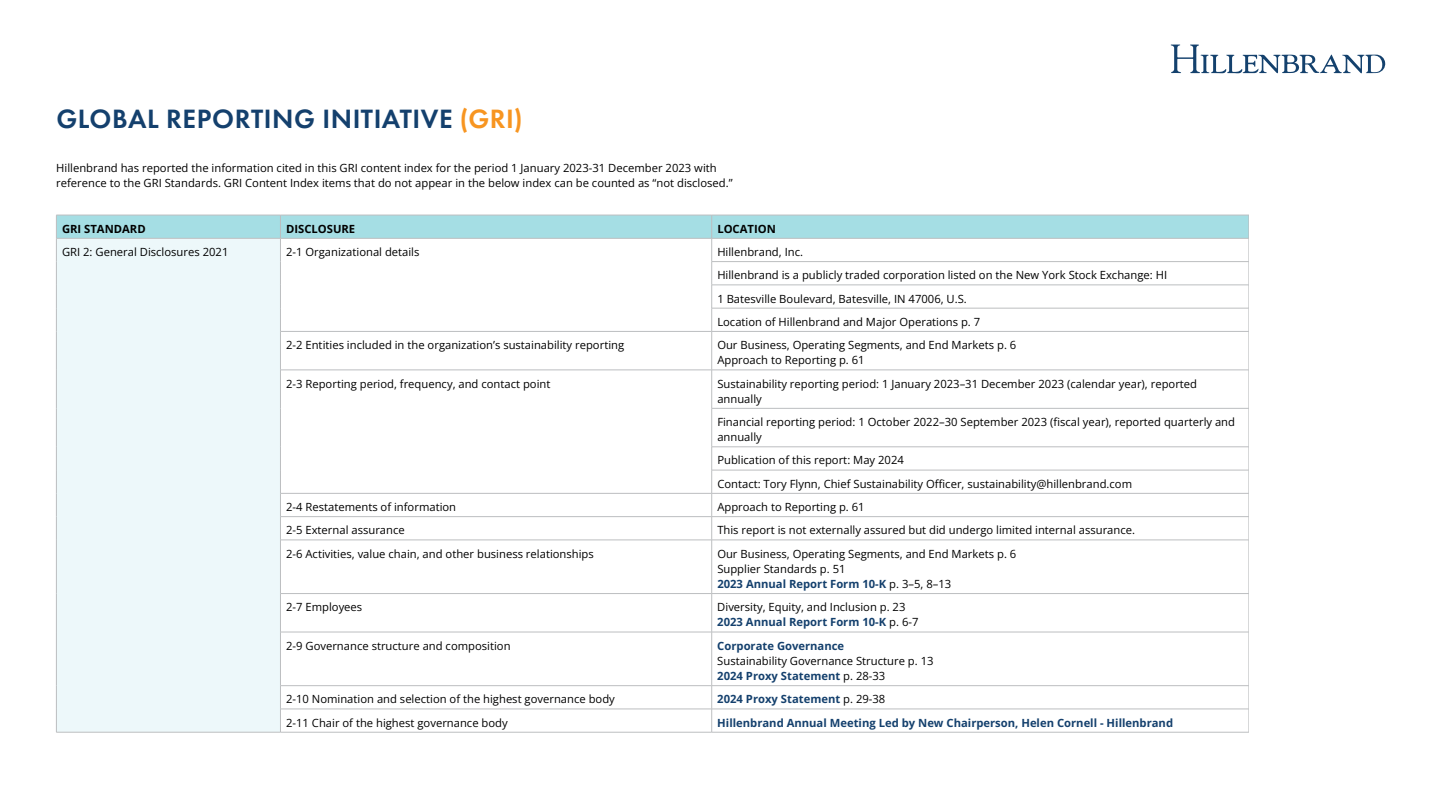
<style>
.page{position:relative;width:1440px;height:810px;background:#fff}
.page>*{position:absolute;margin:0;border:0;box-sizing:border-box;transform-origin:0 0}
.t1{font:600 27.5px "Futura PT";letter-spacing:.02em;color:#14406d}
.t2{font:11.25px/15.1px "Open Sans";color:#000}
.t3{font:700 11.25px "Open Sans";color:#14406d}
.t4{font:700 11.25px "Open Sans";color:#000}
.s1{color:#f79521}
.s2{font-weight:700;color:#14406d}
.s3{font-weight:400;color:#000}
</style>
<div class="page">
<div style="left:56px;top:238px;width:224px;height:494px;background:#edf8fa"></div>
<hr style="left:56px;top:331px;width:1px;height:39px;background:#bcbec0">
<hr style="left:56px;top:370px;width:1px;height:38px;background:#bcbec0">
<hr style="left:56px;top:408px;width:1px;height:39px;background:#bcbec0">
<svg style="left:56px;top:447px;width:1px;height:93px"></svg>
<hr style="left:56px;top:540px;width:1px;height:54px;background:#bcbec0">
<hr style="left:56px;top:594px;width:1px;height:38px;background:#bcbec0">
<hr style="left:56px;top:632px;width:1px;height:54px;background:#bcbec0">
<svg style="left:56px;top:686px;width:1px;height:46px"></svg>
<hr style="left:280px;top:331px;width:432px;height:1px;background:#bcbec0">
<hr style="left:280px;top:332px;width:1px;height:38px;background:#bcbec0">
<hr style="left:712px;top:331px;width:537px;height:1px;background:#bcbec0">
<hr style="left:712px;top:332px;width:1px;height:38px;background:#bcbec0">
<hr style="left:280px;top:370px;width:432px;height:1px;background:#bcbec0">
<hr style="left:280px;top:370px;width:1px;height:38px;background:#bcbec0">
<hr style="left:280px;top:408px;width:1px;height:39px;background:#bcbec0">
<hr style="left:712px;top:370px;width:537px;height:1px;background:#bcbec0">
<hr style="left:712px;top:370px;width:1px;height:38px;background:#bcbec0">
<hr style="left:712px;top:408px;width:537px;height:1px;background:#bcbec0">
<hr style="left:712px;top:409px;width:1px;height:38px;background:#bcbec0">
<hr style="left:712px;top:447px;width:537px;height:1px;background:#bcbec0">
<hr style="left:712px;top:470px;width:537px;height:1px;background:#bcbec0">
<hr style="left:280px;top:493px;width:432px;height:1px;background:#bcbec0">
<hr style="left:712px;top:493px;width:537px;height:1px;background:#bcbec0">
<hr style="left:280px;top:516px;width:432px;height:1px;background:#bcbec0">
<svg style="left:280px;top:447px;width:1px;height:93px"></svg>
<hr style="left:712px;top:516px;width:537px;height:1px;background:#bcbec0">
<svg style="left:712px;top:447px;width:1px;height:93px"></svg>
<hr style="left:280px;top:540px;width:432px;height:1px;background:#bcbec0">
<hr style="left:280px;top:540px;width:1px;height:53px;background:#bcbec0">
<hr style="left:712px;top:540px;width:537px;height:1px;background:#bcbec0">
<hr style="left:712px;top:540px;width:1px;height:53px;background:#bcbec0">
<hr style="left:280px;top:593px;width:432px;height:1px;background:#bcbec0">
<hr style="left:280px;top:594px;width:1px;height:38px;background:#bcbec0">
<hr style="left:712px;top:593px;width:537px;height:1px;background:#bcbec0">
<hr style="left:712px;top:594px;width:1px;height:38px;background:#bcbec0">
<hr style="left:280px;top:632px;width:432px;height:1px;background:#bcbec0">
<hr style="left:280px;top:632px;width:1px;height:54px;background:#bcbec0">
<hr style="left:712px;top:632px;width:537px;height:1px;background:#bcbec0">
<hr style="left:712px;top:632px;width:1px;height:54px;background:#bcbec0">
<hr style="left:280px;top:685px;width:432px;height:1px;background:#bcbec0">
<hr style="left:712px;top:685px;width:537px;height:1px;background:#bcbec0">
<hr style="left:280px;top:709px;width:432px;height:1px;background:#bcbec0">
<svg style="left:280px;top:686px;width:1px;height:46px"></svg>
<hr style="left:712px;top:709px;width:537px;height:1px;background:#bcbec0">
<svg style="left:712px;top:686px;width:1px;height:46px"></svg>
<hr style="left:56px;top:732px;width:224px;height:1px;background:#bcbec0">
<hr style="left:280px;top:732px;width:432px;height:1px;background:#bcbec0">
<hr style="left:712px;top:732px;width:537px;height:1px;background:#bcbec0">
<svg style="left:56px;top:215px;width:1193px;height:116px"></svg>
<hr style="left:56px;top:238px;width:224px;height:1px;background:#bcbec0">
<hr style="left:280px;top:238px;width:432px;height:1px;background:#bcbec0">
<hr style="left:712px;top:238px;width:537px;height:1px;background:#bcbec0">
<svg style="left:1171px;top:44px;width:215px;height:30px"></svg>
<h1 class="t1" style="left:56px;top:101px;width:468px">GLOBAL REPORTING INITIATIVE <span class="s1">(GRI)</span></h1>
<p class="t2" style="left:56px;top:160px;width:678px">Hillenbrand has reported the information cited in this GRI content index for the period 1 January 2023-31 December 2023 with reference to the GRI Standards. GRI Content Index items that do not appear in the below index can be counted as “not disclosed.”</p>
<p class="t4" style="left:62px;top:221px;width:85px">GRI STANDARD</p>
<p class="t4" style="left:286px;top:221px;width:71px">DISCLOSURE</p>
<p class="t4" style="left:717px;top:221px;width:60px">LOCATION</p>
<p class="t2" style="left:62px;top:244px;width:168px">GRI 2: General Disclosures 2021</p>
<p class="t2" style="left:286px;top:244px;width:135px">2-1 Organizational details</p>
<p class="t2" style="left:717px;top:240px;width:451px;line-height:23.2px">Hillenbrand, Inc.<br>Hillenbrand is a publicly traded corporation listed on the New York Stock Exchange: HI 1 Batesville Boulevard, Batesville, IN 47006, U.S.<br>Location of Hillenbrand and Major Operations p. 7</p>
<p class="t2" style="left:286px;top:337px;width:340px">2-2 Entities included in the organization’s sustainability reporting</p>
<p class="t2" style="left:717px;top:337px;width:300px">Our Business, Operating Segments, and End Markets p. 6<br>Approach to Reporting p. 61</p>
<p class="t2" style="left:286px;top:376px;width:266px">2-3 Reporting period, frequency, and contact point</p>
<p class="t2" style="left:717px;top:376px;width:481px">Sustainability reporting period: 1 January 2023–31 December 2023 (calendar year), reported annually</p>
<p class="t2" style="left:717px;top:414px;width:519px">Financial reporting period: 1 October 2022–30 September 2023 (fiscal year), reported quarterly and annually</p>
<p class="t2" style="left:717px;top:448px;width:416px;line-height:23.2px">Publication of this report: May 2024<br>Contact: Tory Flynn, Chief Sustainability Officer, sustainability@hillenbrand.com</p>
<p class="t2" style="left:286px;top:499px;width:172px">2-4 Restatements of information</p>
<p class="t2" style="left:717px;top:499px;width:149px">Approach to Reporting p. 61</p>
<p class="t2" style="left:286px;top:522px;width:120px">2-5 External assurance</p>
<p class="t2" style="left:717px;top:522px;width:419px">This report is not externally assured but did undergo limited internal assurance.</p>
<p class="t2" style="left:286px;top:546px;width:309px">2-6 Activities, value chain, and other business relationships</p>
<p class="t2" style="left:717px;top:546px;width:300px">Our Business, Operating Segments, and End Markets p. 6<br>Supplier Standards p. 51<br><span class="s2">2023 Annual Report Form 10-K</span> p. 3–5, 8–13</p>
<p class="t2" style="left:286px;top:599px;width:78px">2-7 Employees</p>
<p class="t2" style="left:717px;top:599px;width:203px">Diversity, Equity, and Inclusion p. 23<br><span class="s2">2023 Annual Report Form 10-K</span> p. 6-7</p>
<p class="t2" style="left:286px;top:638px;width:226px">2-9 Governance structure and composition</p>
<p class="t3" style="left:717px;top:638px;width:128px">Corporate Governance</p>
<p class="t2" style="left:717px;top:653px;width:218px">Sustainability Governance Structure p. 13<br><span class="s2">2024 Proxy Statement</span> p. 28-33</p>
<p class="t2" style="left:286px;top:691px;width:330px">2-10 Nomination and selection of the highest governance body</p>
<p class="t3" style="left:717px;top:692px;width:170px">2024 Proxy Statement <span class="s3">p. 29-38</span></p>
<p class="t2" style="left:286px;top:715px;width:223px">2-11 Chair of the highest governance body</p>
<p class="t3" style="left:717px;top:715px;width:457px">Hillenbrand Annual Meeting Led by New Chairperson, Helen Cornell - Hillenbrand</p>
</div>
